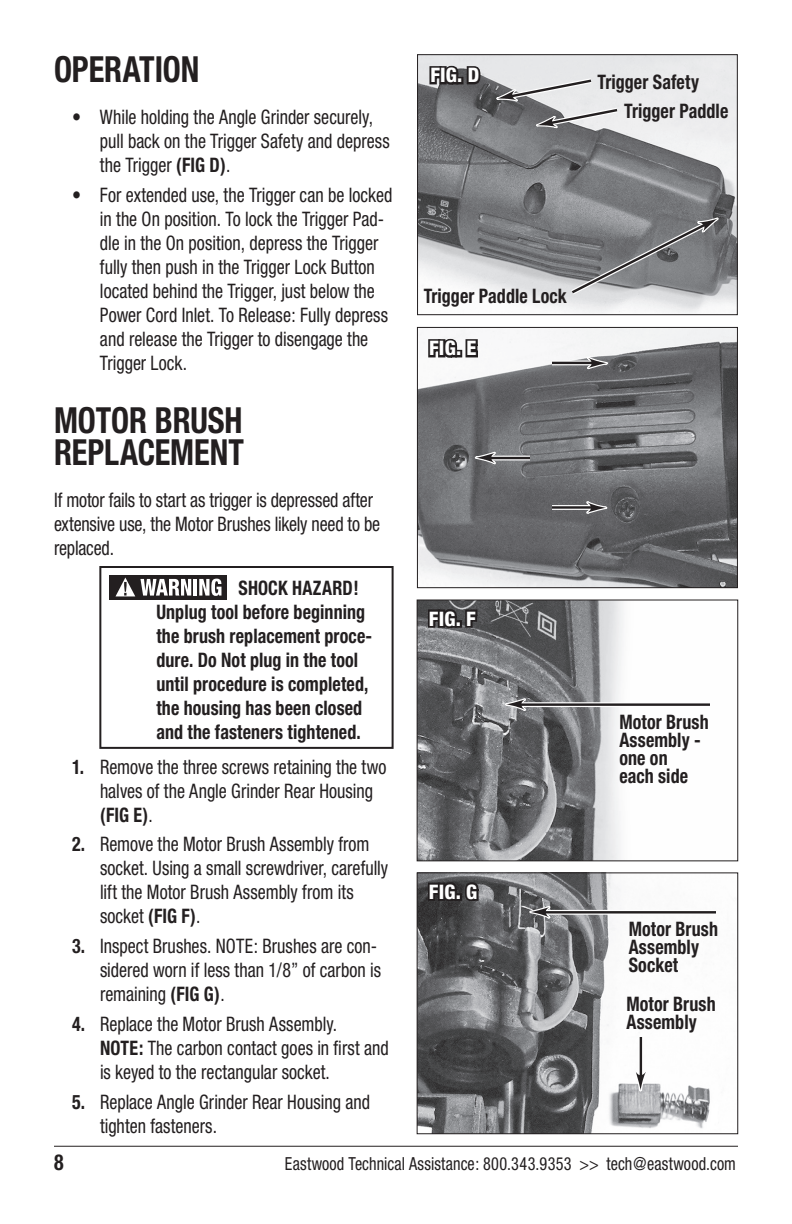
<style>
.page{position:relative;width:792px;height:1224px;background:#fff}
.page>*{position:absolute;margin:0;border:0;box-sizing:border-box;transform-origin:0 0}
.t1{font:700 condensed 36px/32px "Helvetica Neue";letter-spacing:-.005em;color:#231f20;scale:.9 1}
.t2{font:700 condensed 22px "Helvetica Neue";color:#231f20;scale:.9 1}
.t3{font:condensed 20px/24px "Helvetica Neue";color:#231f20;scale:.9 1}
.t4{font:700 condensed 20px/24px "Helvetica Neue";letter-spacing:.005em;color:#231f20;scale:.9 1}
.t5{font:800 condensed 20px "Helvetica Neue";letter-spacing:.01em;color:#fff}
.t6{font:condensed 18px "Helvetica Neue";letter-spacing:.01em;color:#231f20;scale:.9 1}
.s1{font-weight:700}
</style>
<div class="page">
<hr style="left:54px;top:1146px;width:684px;height:1px;background:#231f20">
<div style="left:99px;top:566px;width:295px;height:183px;border:2px solid #231f20"></div>
<div style="left:110px;top:575px;width:117px;height:24px;background:#231f20"></div>
<svg style="left:116px;top:578px;width:75px;height:18px"></svg>
<hr style="left:194px;top:579px;width:3px;height:17px;background:#fff">
<svg style="left:199px;top:579px;width:22px;height:17px"></svg>
<img style="left:419px;top:56px;width:317px;height:257px">
<div style="left:417px;top:54px;width:321px;height:261px;border:1px solid #231f20"></div>
<svg style="left:427px;top:60px;width:55px;height:27px"></svg>
<svg style="left:567px;top:215px;width:154px;height:83px;background:#87888b"></svg>
<svg style="left:495px;top:75px;width:124px;height:55px;background:#b5b6b7"></svg>
<img style="left:419px;top:329px;width:317px;height:257px">
<div style="left:417px;top:327px;width:321px;height:261px;border:1px solid #231f20"></div>
<svg style="left:426px;top:334px;width:54px;height:26px"></svg>
<img style="left:419px;top:602px;width:205px;height:257px">
<div style="left:417px;top:600px;width:321px;height:261px;border:1px solid #231f20"></div>
<svg style="left:426px;top:604px;width:53px;height:26px"></svg>
<img style="left:419px;top:875px;width:291px;height:257px">
<div style="left:417px;top:873px;width:321px;height:261px;border:1px solid #231f20"></div>
<svg style="left:426px;top:877px;width:55px;height:26px"></svg>
<div style="left:552px;top:505px;width:46px;height:5px;background:#f4f4f4"></div>
<hr style="left:552px;top:506px;width:46px;height:3px;background:#231f20">
<svg style="left:585px;top:502px;width:22px;height:12px"></svg>
<hr style="left:484px;top:456px;width:46px;height:4px;background:#cfcece">
<hr style="left:484px;top:457px;width:46px;height:2px;background:#231f20">
<svg style="left:475px;top:453px;width:22px;height:14px"></svg>
<svg style="left:527px;top:702px;width:97px;height:5px"></svg>
<hr style="left:514px;top:703px;width:196px;height:3px;background:#231f20">
<svg style="left:505px;top:700px;width:22px;height:14px"></svg>
<svg style="left:552px;top:910px;width:158px;height:5px"></svg>
<hr style="left:539px;top:911px;width:177px;height:3px;background:#231f20">
<svg style="left:529px;top:907px;width:23px;height:14px"></svg>
<div style="left:553px;top:360px;width:46px;height:5px;background:#bdbcbc"></div>
<hr style="left:553px;top:362px;width:46px;height:2px;background:#231f20">
<svg style="left:586px;top:358px;width:22px;height:11px"></svg>
<div style="left:638px;top:1038px;width:5px;height:44px;background:#b3b2b2"></div>
<hr style="left:640px;top:1038px;width:2px;height:44px;background:#231f20">
<svg style="left:635px;top:1072px;width:13px;height:20px"></svg>
<svg style="left:417px;top:220px;width:36px;height:28px"></svg>
<svg style="left:716px;top:569px;width:22px;height:10px"></svg>
<h1 class="t1" style="left:54px;top:53px;width:163px">OPERATION</h1>
<p class="t3" style="left:100px;top:105px;width:323px;text-indent:-28px">• While holding the Angle Grinder securely, pull back on the Trigger Safety and depress the Trigger <span class="s1">(FIG D)</span>.</p>
<p class="t3" style="left:100px;top:182px;width:326px;text-indent:-28px">• For extended use, the Trigger can be locked in the On position. To lock the Trigger Pad&shy;dle in the On position, depress the Trigger fully then push in the Trigger Lock Button located behind the Trigger, just below the Power Cord Inlet. To Release: Fully depress and release the Trigger to disengage the Trigger Lock.</p>
<h1 class="t1" style="left:54px;top:404px;width:213px">MOTOR BRUSH<br>REPLACEMENT</h1>
<p class="t3" style="left:54px;top:488px;width:364px">If motor fails to start as trigger is depressed after extensive use, the Motor Brushes likely need to be replaced.</p>
<p class="t4" style="left:156px;top:575px;width:241px;text-indent:82px">SHOCK HAZARD!<br>Unplug tool before beginning the brush replacement proce&shy;dure. Do Not plug in the tool until procedure is completed, the housing has been closed and the fasteners tightened.</p>
<p class="t3" style="left:100px;top:754px;width:320px;text-indent:-28px"><span class="s1">1.</span> Remove the three screws retaining the two halves of the Angle Grinder Rear Housing <span class="s1">(FIG E)</span>.</p>
<p class="t3" style="left:100px;top:832px;width:322px;text-indent:-28px"><span class="s1">2.</span> Remove the Motor Brush Assembly from socket. Using a small screwdriver, carefully lift the Motor Brush Assembly from its socket <span class="s1">(FIG F)</span>.</p>
<p class="t3" style="left:100px;top:934px;width:314px;text-indent:-28px"><span class="s1">3.</span> Inspect Brushes. NOTE: Brushes are con&shy;sidered worn if less than 1/8” of carbon is remaining <span class="s1">(FIG G)</span>.</p>
<p class="t3" style="left:100px;top:1012px;width:322px;text-indent:-28px"><span class="s1">4.</span> Replace the Motor Brush Assembly.<br><span class="s1">NOTE:</span> The carbon contact goes in first and is keyed to the rectangular socket.</p>
<p class="t3" style="left:100px;top:1089px;width:302px;text-indent:-28px"><span class="s1">5.</span> Replace Angle Grinder Rear Housing and tighten fasteners.</p>
<p class="t5" style="left:430px;top:63px;width:50px">FIG. D</p>
<p class="t4" style="left:598px;top:70px;width:114px">Trigger Safety</p>
<p class="t4" style="left:624px;top:98px;width:117px">Trigger Paddle</p>
<p class="t4" style="left:424px;top:283px;width:161px">Trigger Paddle Lock</p>
<p class="t5" style="left:429px;top:336px;width:49px">FIG. E</p>
<p class="t5" style="left:429px;top:606px;width:48px">FIG. F</p>
<p class="t5" style="left:429px;top:879px;width:50px">FIG. G</p>
<p class="t4" style="left:619px;top:713px;width:101px;line-height:18px">Motor Brush<br>Assembly - one on<br>each side</p>
<p class="t4" style="left:629px;top:920px;width:101px;line-height:18px">Motor Brush<br>Assembly<br>Socket</p>
<p class="t4" style="left:626px;top:994px;width:101px;line-height:18px">Motor Brush<br>Assembly</p>
<p class="t2" style="left:54px;top:1149px;width:12px">8</p>
<p class="t6" style="left:285px;top:1153px;width:503px">Eastwood Technical Assistance: 800.343.9353 &gt;&gt; tech@eastwood.com</p>
</div>
